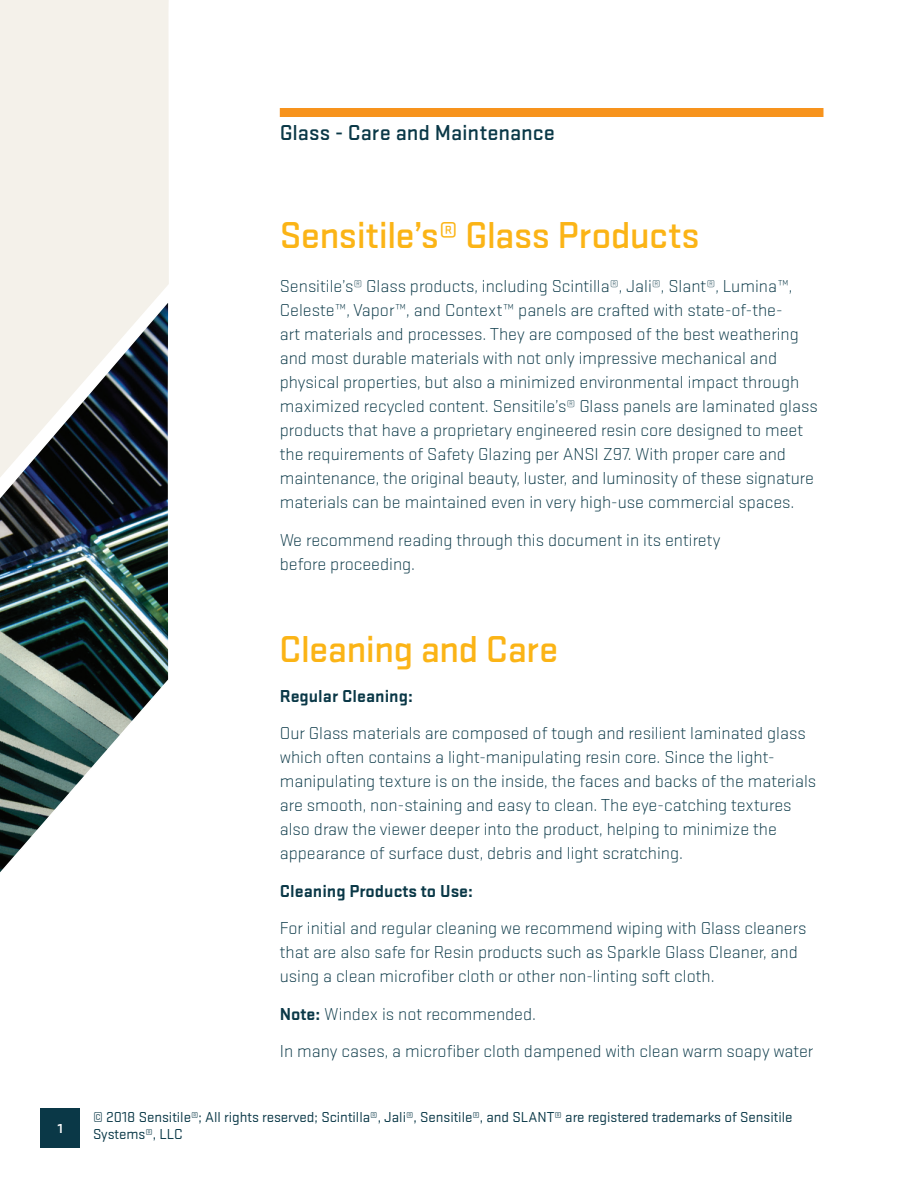
<style>
.page{position:relative;width:918px;height:1188px;background:#fff}
.page>*{position:absolute;margin:0;border:0;box-sizing:border-box;transform-origin:0 0}
.T5{font:500 39px "Stratum 2";letter-spacing:-.02em;color:#fbb416}
.H2___Line_Above{font:500 22.5px "Stratum 2";color:#0a3847}
.Sensitile{font:300 18px/24px "Stratum 2";color:#0a3847}
.Sensitile-2{font:700 18px "Stratum 2";color:#0a3847}
.t1{font:15px/16.5px "Stratum 2";color:#0a3847}
.C__Header{font:700 13.5px "Stratum 2";color:#fff}
.s1{font-weight:700}
</style>
<div class="page">
<div style="left:0;top:0;width:169px;height:297px;background:#f4f1ea"></div>
<div style="left:40px;top:1108px;width:40px;height:40px;background:#0a3847"></div>
<img style="left:0;top:297px;width:169px;height:576px">
<div style="left:280px;top:108px;width:543px;height:9px;background:#f7931d"></div>
<p class="H2___Line_Above" style="left:280px;top:117px;width:277px">Glass - Care and Maintenance</p>
<p class="T5" style="left:280px;top:208px;width:422px">Sensitile’s® Glass Products</p>
<p class="Sensitile" style="left:280px;top:274px;width:539px">Sensitile’s® Glass products, including Scintilla®, Jali®, Slant®, Lumina™, Celeste™, Vapor™, and Context™ panels are crafted with state-of-the-<br>art materials and processes. They are composed of the best weathering and most durable materials with not only impressive mechanical and physical properties, but also a minimized environmental impact through maximized recycled content. Sensitile’s® Glass panels are laminated glass products that have a proprietary engineered resin core designed to meet the requirements of Safety Glazing per ANSI Z97. With proper care and maintenance, the original beauty, luster, and luminosity of these signature materials can be maintained even in very high-use commercial spaces.</p>
<p class="Sensitile" style="left:280px;top:527px;width:442px">We recommend reading through this document in its entirety before proceeding.</p>
<p class="T5" style="left:279px;top:622px;width:281px">Cleaning and Care</p>
<p class="Sensitile-2" style="left:280px;top:683px;width:135px">Regular Cleaning:</p>
<p class="Sensitile" style="left:280px;top:721px;width:538px">Our Glass materials are composed of tough and resilient laminated glass which often contains a light-manipulating resin core. Since the light&shy;manipulating texture is on the inside, the faces and backs of the materials are smooth, non-staining and easy to clean. The eye-catching textures also draw the viewer deeper into the product, helping to minimize the appearance of surface dust, debris and light scratching.</p>
<p class="Sensitile-2" style="left:280px;top:878px;width:195px">Cleaning Products to Use:</p>
<p class="Sensitile" style="left:280px;top:916px;width:528px">For initial and regular cleaning we recommend wiping with Glass cleaners that are also safe for Resin products such as Sparkle Glass Cleaner, and using a clean microfiber cloth or other non-linting soft cloth.</p>
<p class="Sensitile" style="left:280px;top:1001px;width:258px"><span class="s1">Note:</span> Windex is not recommended.</p>
<p class="Sensitile" style="left:280px;top:1039px;width:535px">In many cases, a microfiber cloth dampened with clean warm soapy water</p>
<p class="C__Header" style="left:58px;top:1119px;width:6px">1</p>
<p class="t1" style="left:93px;top:1109px;width:701px">© 2018 Sensitile®; All rights reserved; Scintilla®, Jali®, Sensitile®, and SLANT® are registered trademarks of Sensitile<br>Systems®, LLC</p>
</div>
